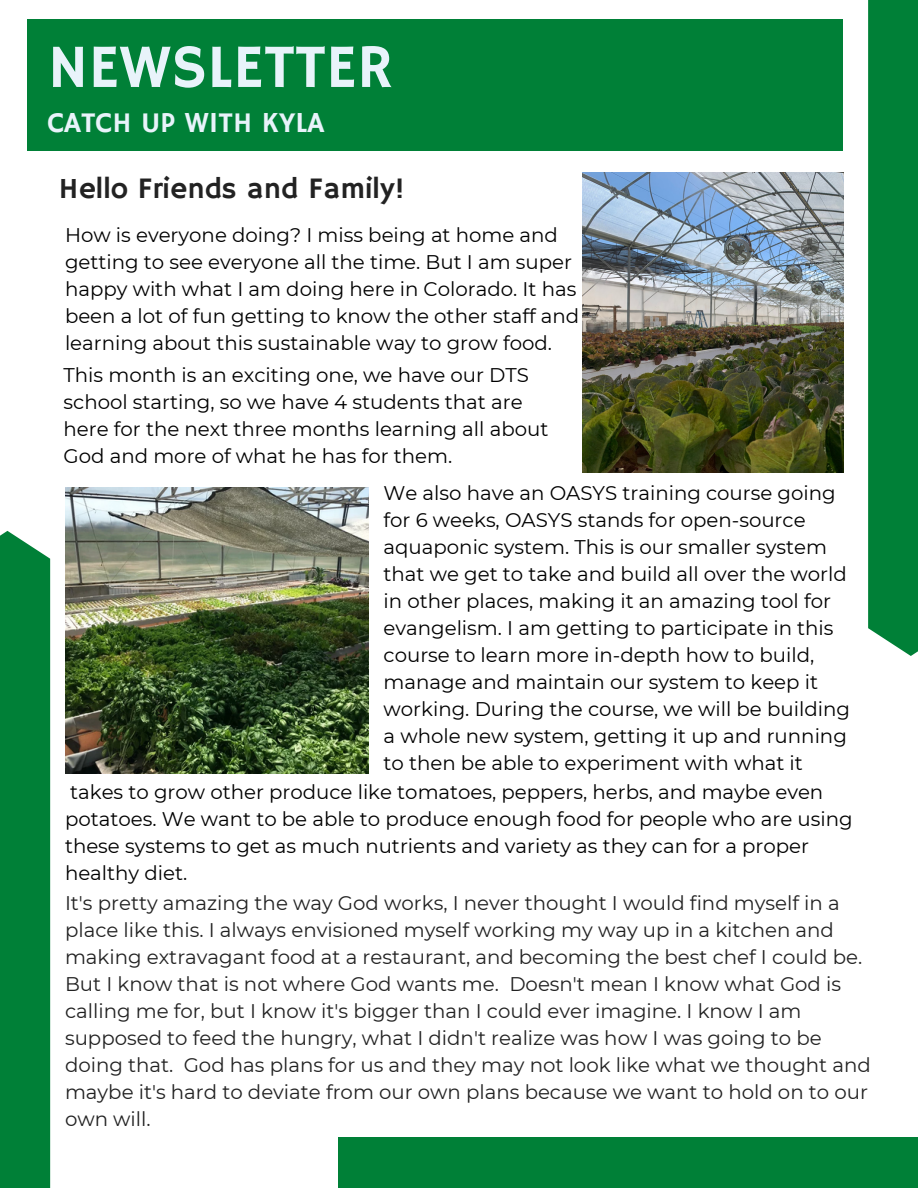
<style>
.page{position:relative;width:918px;height:1188px;background:#fff}
.page>*{position:absolute;margin:0;border:0;box-sizing:border-box;transform-origin:0 0}
.t1{font:61.8px "Hammersmith One";color:#e8f3fa}
.t2{font:29.7px "Hammersmith One";color:#222}
.t3{font:28.95px "Hammersmith One";color:#e8f3fa}
.t4{font:19.8px/27px "Montserrat";color:#000}
.t5{font:19.8px/27px "Montserrat";color:#222}
</style>
<div class="page">
<img style="left:583px;top:173px;width:261px;height:299px">
<img style="left:65px;top:488px;width:304px;height:286px">
<div style="left:0;top:531px;width:50px;height:657px;background:#008037"></div>
<div style="left:868px;top:0;width:50px;height:656px;background:#008037"></div>
<div style="left:27px;top:19px;width:816px;height:132px;background:#008037"></div>
<div style="left:338px;top:1137px;width:580px;height:51px;background:#008037"></div>
<h1 class="t1" style="left:47px;top:31px;width:347px">NEWSLETTER</h1>
<h3 class="t3" style="left:47px;top:106px;width:279px">CATCH UP WITH KYLA</h3>
<h2 class="t2" style="left:59px;top:171px;width:347px">Hello Friends and Family!</h2>
<p class="t4" style="left:65px;top:221px;width:516px">How is everyone doing? I miss being at home and getting to see everyone all the time. But I am super happy with what I am doing here in Colorado. It has been a lot of fun getting to know the other staff and learning about this sustainable way to grow food.</p>
<p class="t4" style="left:64px;top:361px;width:486px">This month is an exciting one, we have our DTS school starting, so we have 4 students that are here for the next three months learning all about God and more of what he has for them.</p>
<p class="t4" style="left:384px;top:479px;width:468px">We also have an OASYS training course going for 6 weeks, OASYS stands for open-source aquaponic system. This is our smaller system that we get to take and build all over the world in other places, making it an amazing tool for evangelism. I am getting to participate in this course to learn more in-depth how to build, manage and maintain our system to keep it working. During the course, we will be building a whole new system, getting it up and running to then be able to experiment with what it</p>
<p class="t4" style="left:65px;top:779px;width:789px">takes to grow other produce like tomatoes, peppers, herbs, and maybe even potatoes. We want to be able to produce enough food for people who are using these systems to get as much nutrients and variety as they can for a proper healthy diet.</p>
<p class="t5" style="left:65px;top:889px;width:807px">It's pretty amazing the way God works, I never thought I would find myself in a place like this. I always envisioned myself working my way up in a kitchen and making extravagant food at a restaurant, and becoming the best chef I could be.<br>But I know that is not where God wants me. Doesn't mean I know what God is calling me for, but I know it's bigger than I could ever imagine. I know I am supposed to feed the hungry, what I didn't realize was how I was going to be doing that. God has plans for us and they may not look like what we thought and maybe it's hard to deviate from our own plans because we want to hold on to our own will.</p>
</div>
